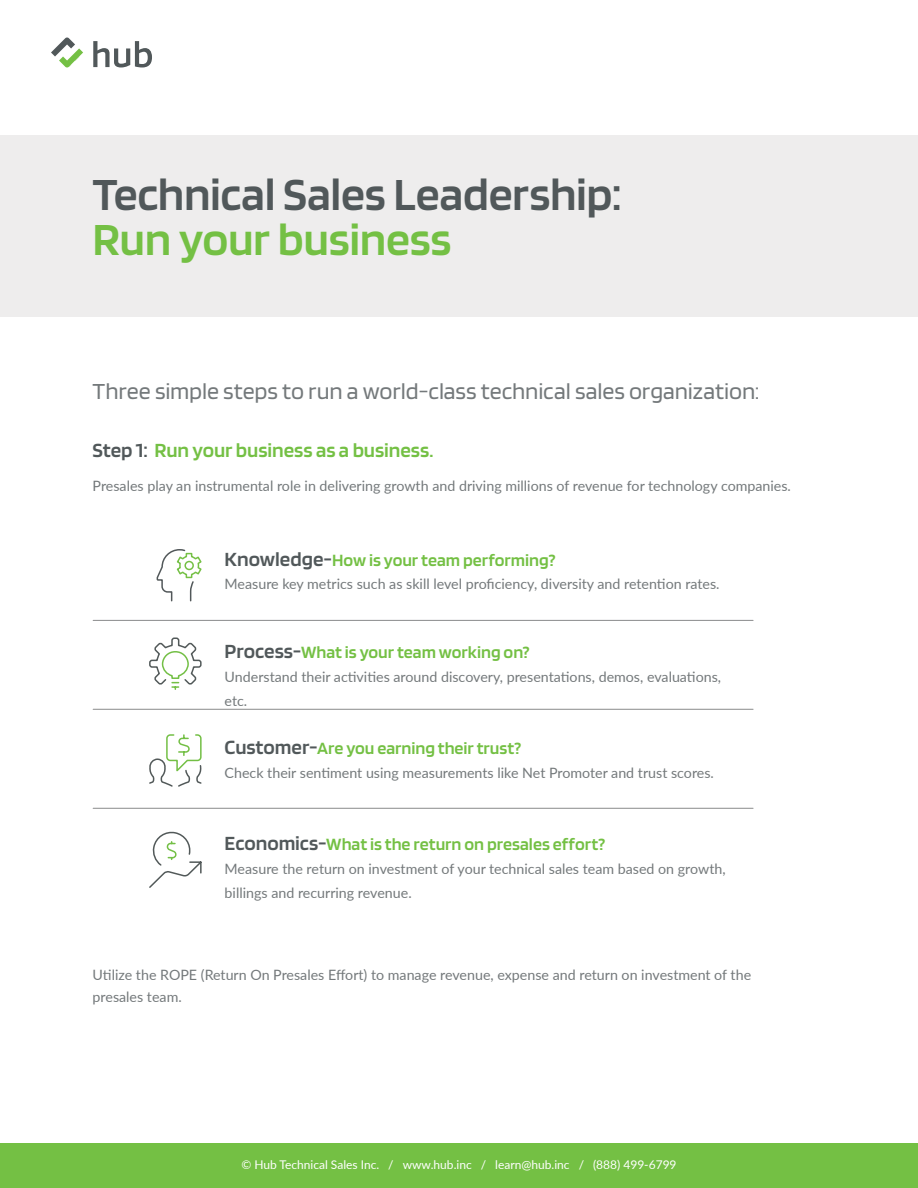
<style>
.page{position:relative;width:918px;height:1188px;background:#fff}
.page>*{position:absolute;margin:0;border:0;box-sizing:border-box;transform-origin:0 0}
.t1{font:600 48px "Blinker";letter-spacing:-.005em;color:#51585a}
.t2{font:600 48px "Blinker";letter-spacing:-.01em;color:#74c044}
.t3{font:24px "Blinker";letter-spacing:-.005em;color:#74797b}
.t4{font:600 21px "Blinker";letter-spacing:-.005em;color:#74c044}
.t5{font:600 18px "Blinker";color:#74c044}
.t6{font:14.25px/24px "Lato";color:#74797b}
.t7{font:12px "Lato";color:#fff}
.s1{color:#51585a}
.s2{font-size:21px;color:#51585a}
</style>
<div class="page">
<div style="left:0;top:135px;width:918px;height:181px;background:#eeeded"></div>
<div style="left:0;top:1143px;width:918px;height:45px;background:#74c044"></div>
<svg style="left:156px;top:549px;width:46px;height:53px"></svg>
<hr style="left:93px;top:620px;width:660px;height:1px;background:#969798">
<hr style="left:93px;top:709px;width:660px;height:1px;background:#969798">
<hr style="left:93px;top:808px;width:660px;height:1px;background:#969798">
<svg style="left:149px;top:831px;width:53px;height:57px"></svg>
<svg style="left:149px;top:734px;width:53px;height:53px"></svg>
<svg style="left:149px;top:637px;width:53px;height:53px"></svg>
<svg style="left:51px;top:38px;width:32px;height:30px"></svg>
<svg style="left:93px;top:41px;width:59px;height:27px"></svg>
<h1 class="t1" style="left:93px;top:169px;width:530px">Technical Sales Leadership:</h1>
<h1 class="t2" style="left:93px;top:214px;width:361px">Run your business</h1>
<h2 class="t3" style="left:93px;top:379px;width:668px">Three simple steps to run a world-class technical sales organization:</h2>
<h3 class="t4" style="left:93px;top:439px;width:342px"><span class="s1">Step 1:</span> Run your business as a business.</h3>
<p class="t6" style="left:93px;top:473px;width:700px">Presales play an instrumental role in delivering growth and driving millions of revenue for technology companies.</p>
<p class="t5" style="left:225px;top:551px;width:332px"><span class="s2">Knowledge-</span>How is your team performing?</p>
<p class="t6" style="left:225px;top:571px;width:497px">Measure key metrics such as skill level proficiency, diversity and retention rates.</p>
<p class="t5" style="left:225px;top:643px;width:306px"><span class="s2">Process-</span>What is your team working on?</p>
<p class="t6" style="left:225px;top:664px;width:498px">Understand their activities around discovery, presentations, demos, evaluations, etc.</p>
<p class="t5" style="left:225px;top:739px;width:298px"><span class="s2">Customer-</span>Are you earning their trust?</p>
<p class="t6" style="left:225px;top:760px;width:491px">Check their sentiment using measurements like Net Promoter and trust scores.</p>
<p class="t5" style="left:225px;top:835px;width:382px"><span class="s2">Economics-</span>What is the return on presales effort?</p>
<p class="t6" style="left:225px;top:856px;width:503px">Measure the return on investment of your technical sales team based on growth, billings and recurring revenue.</p>
<p class="t6" style="left:93px;top:962px;width:660px;line-height:22.5px">Utilize the ROPE (Return On Presales Effort) to manage revenue, expense and return on investment of the presales team.</p>
<p class="t7" style="left:241px;top:1156px;width:437px">© Hub Technical Sales Inc. / www.hub.inc / learn@hub.inc / (888) 499-6799</p>
</div>
